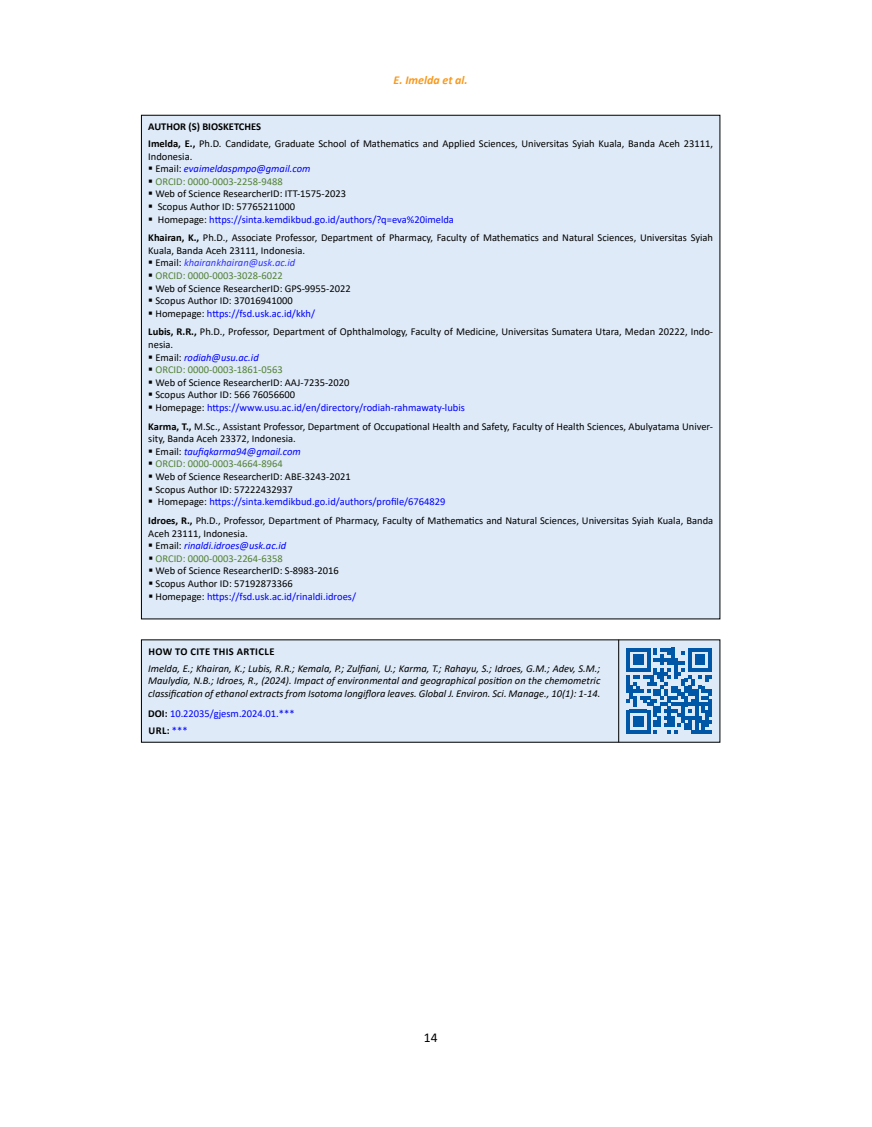
<style>
.page{position:relative;width:872px;height:1127px;background:#fff}
.page>*{position:absolute;margin:0;border:0;box-sizing:border-box;transform-origin:0 0}
.t1{font:13.5px "Calibri";color:#000}
.t2{font:italic 700 12px "Calibri";color:#f8991d}
.t3{font:10.5px/18.6px "Calibri";color:#000}
.t4{font:italic 10.5px/12.6px "Calibri";color:#000;text-align:justify}
.t5{font:10.5px "Calibri";color:#538135}
.t6{font:italic 10.5px "Calibri";color:#00f}
.t7{font:10.5px/17.1px "Calibri";color:#00f}
.t8{font:italic 10.5px "Calibri";color:#33f}
.t9{font:700 10.5px "Calibri";letter-spacing:.04em;color:#000}
.s1{font-weight:700}
.s2{color:#000}
.s3{font-style:normal;color:#000}
.s4{color:#00f}
.s5{font-weight:700;color:#000}
</style>
<div class="page">
<div style="left:141px;top:115px;width:579px;height:504px;background:#deeaf7"></div>
<div style="left:141px;top:640px;width:579px;height:102px;background:#deeaf7"></div>
<hr style="left:618px;top:640px;width:1px;height:102px;background:#000">
<svg style="left:626px;top:648px;width:86px;height:85px"></svg>
<p class="t2" style="left:394px;top:72px;width:76px">E. Imelda et al.</p>
<p class="t3" style="left:148px;top:118px;width:566px;line-height:17.1px"><span class="s1">AUTHOR (S) BIOSKETCHES<br>Imelda, E.,</span> Ph.D. Candidate, Graduate School of Mathematics and Applied Sciences, Universitas Syiah Kuala, Banda Aceh 23111,</p>
<p class="t3" style="left:148px;top:147px;width:46px">Indonesia.</p>
<p class="t6" style="left:148px;top:161px;width:164px"><span class="s2">▪</span> <span class="s3">Email:</span> evaimeldaspmpo@gmail.com</p>
<p class="t5" style="left:148px;top:174px;width:136px"><span class="s2">▪</span> ORCID: 0000-0003-2258-9488</p>
<p class="t3" style="left:148px;top:184px;width:199px">▪ Web of Science ResearcherID: ITT-1575-2023</p>
<p class="t3" style="left:148px;top:197px;width:148px">▪ Scopus Author ID: 57765211000</p>
<p class="t3" style="left:148px;top:210px;width:566px">▪ Homepage: <span class="s4">https://sinta.kemdikbud.go.id/authors/?q=eva%20imelda<br></span><span class="s1">Khairan, K.,</span> Ph.D., Associate Professor, Department of Pharmacy, Faculty of Mathematics and Natural Sciences, Universitas Syiah</p>
<p class="t3" style="left:148px;top:241px;width:158px">Kuala, Banda Aceh 23111, Indonesia.</p>
<p class="t8" style="left:148px;top:256px;width:148px"><span class="s2">▪</span> <span class="s3">Email:</span> khairankhairan@usk.ac.id</p>
<p class="t5" style="left:148px;top:268px;width:136px"><span class="s2">▪</span> ORCID: 0000-0003-3028-6022</p>
<p class="t3" style="left:148px;top:279px;width:204px">▪ Web of Science ResearcherID: GPS-9955-2022</p>
<p class="t3" style="left:148px;top:291px;width:146px">▪ Scopus Author ID: 37016941000</p>
<p class="t3" style="left:148px;top:304px;width:566px">▪ Homepage: <span class="s4">https://fsd.usk.ac.id/kkh/<br></span><span class="s1">Lubis, R.R.,</span> Ph.D., Professor, Department of Ophthalmology, Faculty of Medicine, Universitas Sumatera Utara, Medan 20222, Indo-</p>
<p class="t3" style="left:148px;top:335px;width:26px">nesia.</p>
<p class="t6" style="left:148px;top:350px;width:112px"><span class="s2">▪</span> <span class="s3">Email:</span> rodiah@usu.ac.id</p>
<p class="t5" style="left:148px;top:362px;width:136px"><span class="s2">▪</span> ORCID: 0000-0003-1861-0563</p>
<p class="t3" style="left:148px;top:373px;width:203px">▪ Web of Science ResearcherID: AAJ-7235-2020</p>
<p class="t3" style="left:148px;top:385px;width:148px">▪ Scopus Author ID: 566 76056600</p>
<p class="t3" style="left:148px;top:398px;width:566px">▪ Homepage: <span class="s4">https://www.usu.ac.id/en/directory/rodiah-rahmawaty-lubis<br></span><span class="s1">Karma, T.,</span> M.Sc., Assistant Professor, Department of Occupational Health and Safety, Faculty of Health Sciences, Abulyatama Univer-</p>
<p class="t3" style="left:148px;top:429px;width:149px">sity, Banda Aceh 23372, Indonesia.</p>
<p class="t6" style="left:148px;top:444px;width:154px"><span class="s2">▪</span> <span class="s3">Email:</span> taufiqkarma94@gmail.com</p>
<p class="t5" style="left:148px;top:457px;width:136px"><span class="s2">▪</span> ORCID: 0000-0003-4664-8964</p>
<p class="t3" style="left:148px;top:467px;width:204px">▪ Web of Science ResearcherID: ABE-3243-2021</p>
<p class="t3" style="left:148px;top:480px;width:146px">▪ Scopus Author ID: 57222432937</p>
<p class="t3" style="left:148px;top:492px;width:566px">▪ Homepage: <span class="s4">https://sinta.kemdikbud.go.id/authors/profile/6764829<br></span><span class="s1">Idroes, R.,</span> Ph.D., Professor, Department of Pharmacy, Faculty of Mathematics and Natural Sciences, Universitas Syiah Kuala, Banda</p>
<p class="t3" style="left:148px;top:523px;width:101px">Aceh 23111, Indonesia.</p>
<p class="t6" style="left:148px;top:538px;width:139px"><span class="s2">▪</span> <span class="s3">Email:</span> rinaldi.idroes@usk.ac.id</p>
<p class="t5" style="left:148px;top:551px;width:136px"><span class="s2">▪</span> ORCID: 0000-0003-2264-6358</p>
<p class="t3" style="left:148px;top:561px;width:192px">▪ Web of Science ResearcherID: S-8983-2016</p>
<p class="t3" style="left:148px;top:574px;width:146px">▪ Scopus Author ID: 57192873366</p>
<p class="t7" style="left:148px;top:587px;width:209px"><span class="s2">▪ Homepage:</span> https://fsd.usk.ac.id/rinaldi.idroes/</p>
<p class="t9" style="left:148px;top:643px;width:127px">HOW TO CITE THIS ARTICLE</p>
<p class="t4" style="left:148px;top:661px;width:453px">Imelda, E.; Khairan, K.; Lubis, R.R.; Kemala, P.; Zulfiani, U.; Karma, T.; Rahayu, S.; Idroes, G.M.; Adev, S.M.; Maulydia, N.B.; Idroes, R., (2024). Impact of environmental and geographical position on the chemometric classification of ethanol extracts from Isotoma longiflora leaves. Global J. Environ. Sci. Manage., 10(1): 1-14.</p>
<p class="t7" style="left:148px;top:705px;width:148px"><span class="s5">DOI:</span> 10.22035/gjesm.2024.01.***<br><span class="s5">URL:</span> ***</p>
<p class="t1" style="left:424px;top:1028px;width:15px">14</p>
</div>
